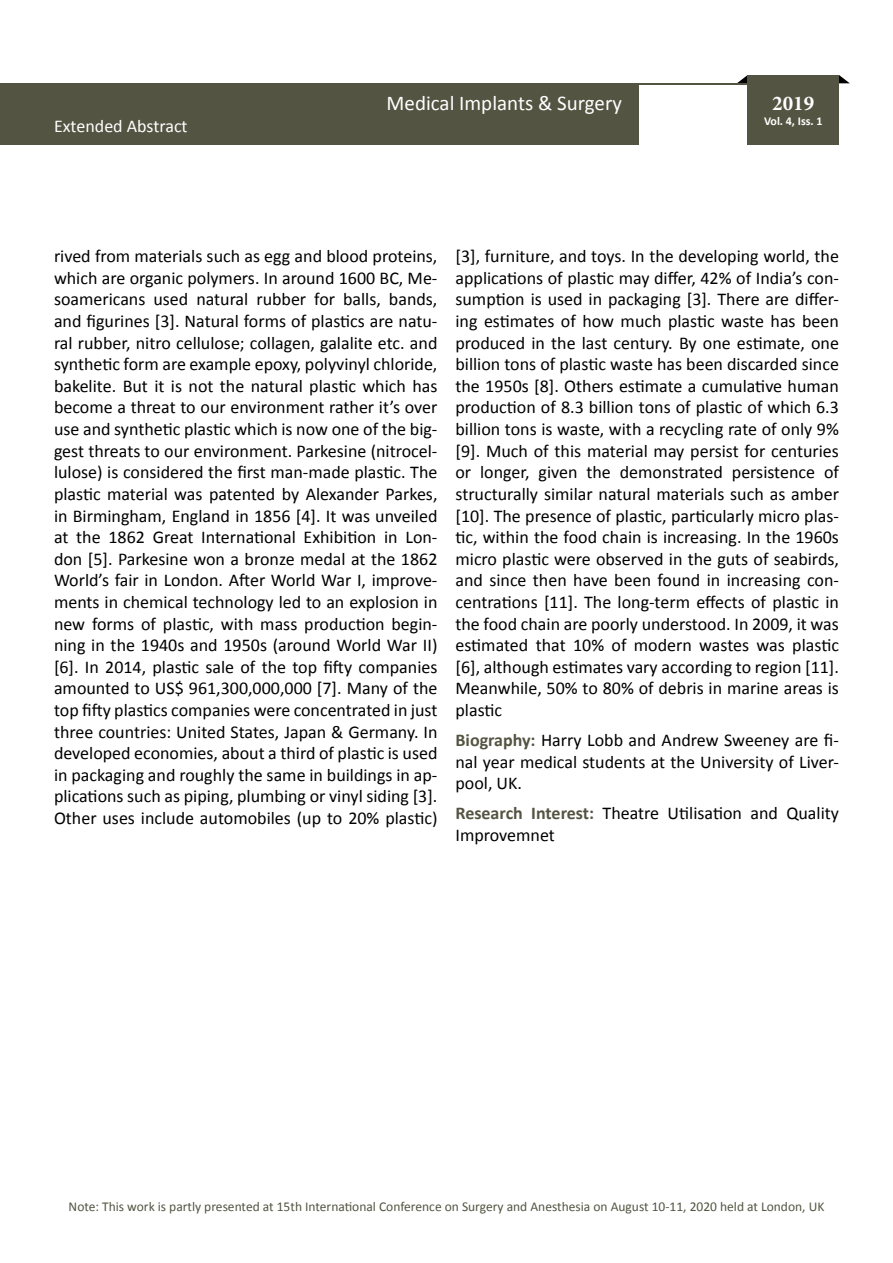
<style>
.page{position:relative;width:893px;height:1263px;background:#fff}
.page>*{position:absolute;margin:0;border:0;box-sizing:border-box;transform-origin:0 0}
.t1{font:21px "Calibri";color:#fff}
.t2{font:700 21px "Minion Pro";color:#fff}
.t3{font:18px/21.6px "Calibri";color:#000;text-align:justify}
.t4{font:18px "Calibri";color:#fff}
.t5{font:13.5px "Calibri";color:#545442}
.t6{font:700 12px "Calibri";color:#fff}
.s1{font-weight:700;color:#545442}
</style>
<div class="page">
<svg style="left:839px;top:75px;width:11px;height:8px"></svg>
<svg style="left:737px;top:75px;width:11px;height:8px"></svg>
<div style="left:1px;top:83px;width:838px;height:62px;background:#545442"></div>
<div style="left:639px;top:85px;width:203px;height:60px;background:#fff"></div>
<div style="left:748px;top:75px;width:91px;height:70px;background:#545442"></div>
<p class="t4" style="left:54px;top:114px;width:135px">Extended Abstract</p>
<p class="t1" style="left:387px;top:90px;width:237px">Medical Implants &amp; Surgery</p>
<p class="t2" style="left:772px;top:89px;width:43px">2019</p>
<p class="t6" style="left:764px;top:113px;width:60px">Vol. 4, Iss. 1</p>
<p class="t3" style="left:54px;top:246px;width:385px">rived from materials such as egg and blood proteins, which are organic polymers. In around 1600 BC, Me&shy;soamericans used natural rubber for balls, bands, and figurines [3]. Natural forms of plastics are natu&shy;ral rubber, nitro cellulose; collagen, galalite etc. and synthetic form are example epoxy, polyvinyl chloride, bakelite. But it is not the natural plastic which has become a threat to our environment rather it’s over use and synthetic plastic which is now one of the big&shy;gest threats to our environment. Parkesine (nitrocel&shy;lulose) is considered the first man-made plastic. The plastic material was patented by Alexander Parkes, in Birmingham, England in 1856 [4]. It was unveiled at the 1862 Great International Exhibition in Lon&shy;don [5]. Parkesine won a bronze medal at the 1862<br>World’s fair in London. After World War I, improve&shy;ments in chemical technology led to an explosion in new forms of plastic, with mass production begin&shy;ning in the 1940s and 1950s (around World War II) [6]. In 2014, plastic sale of the top fifty companies amounted to US$ 961,300,000,000 [7]. Many of the top fifty plastics companies were concentrated in just three countries: United States, Japan &amp; Germany. In developed economies, about a third of plastic is used in packaging and roughly the same in buildings in ap&shy;plications such as piping, plumbing or vinyl siding [3].<br>Other uses include automobiles (up to 20% plastic)</p>
<p class="t3" style="left:455px;top:246px;width:385px">[3], furniture, and toys. In the developing world, the applications of plastic may differ, 42% of India’s con&shy;sumption is used in packaging [3]. There are differ&shy;ing estimates of how much plastic waste has been produced in the last century. By one estimate, one billion tons of plastic waste has been discarded since the 1950s [8]. Others estimate a cumulative human production of 8.3 billion tons of plastic of which 6.3 billion tons is waste, with a recycling rate of only 9% [9]. Much of this material may persist for centuries or longer, given the demonstrated persistence of structurally similar natural materials such as amber [10]. The presence of plastic, particularly micro plas&shy;tic, within the food chain is increasing. In the 1960s micro plastic were observed in the guts of seabirds, and since then have been found in increasing con&shy;centrations [11]. The long-term effects of plastic in the food chain are poorly understood. In 2009, it was estimated that 10% of modern wastes was plastic [6], although estimates vary according to region [11].<br>Meanwhile, 50% to 80% of debris in marine areas is plastic</p>
<p class="t3" style="left:455px;top:729px;width:385px"><span class="s1">Biography:</span> Harry Lobb and Andrew Sweeney are fi&shy;nal year medical students at the University of Liver&shy;pool, UK.</p>
<p class="t3" style="left:455px;top:803px;width:385px"><span class="s1">Research Interest:</span> Theatre Utilisation and Quality<br>Improvemnet</p>
<p class="t5" style="left:69px;top:1198px;width:757px">Note: This work is partly presented at 15th International Conference on Surgery and Anesthesia on August 10-11, 2020 held at London, UK</p>
</div>
